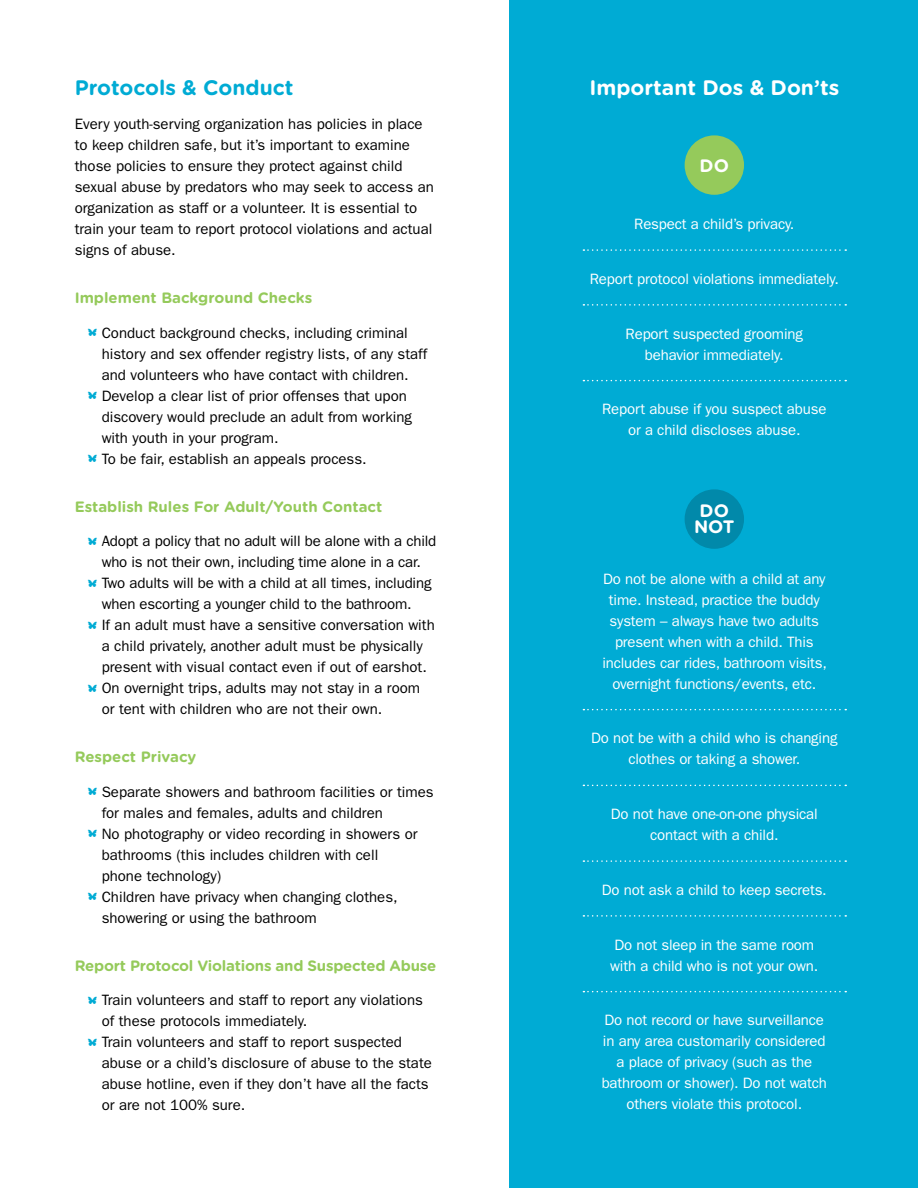
<style>
.page{position:relative;width:918px;height:1188px;background:#fff}
.page>*{position:absolute;margin:0;border:0;box-sizing:border-box;transform-origin:0 0}
.t1{font:700 21px "Gotham Rounded";color:#fff}
.t2{font:700 21px "Gotham Rounded";color:#00abd4}
.t3{font:700 18px/16.5px "Gotham Rounded";color:#fff;text-align:center}
.t4{font:15px/21px "ITC Franklin Gothic Std";color:#000}
.t5{font:15px/21px "ITC Franklin Gothic Std";letter-spacing:-.01em;color:#fff;text-align:center}
.t6{font:700 15px "Gotham Rounded";color:#95ca5b}
.s1{font-family:"LK Butterfly";color:#00abd4}
</style>
<div class="page">
<div style="left:509px;top:0;width:409px;height:1188px;background:#00abd4"></div>
<svg style="left:583px;top:249px;width:263px;height:2px"></svg>
<svg style="left:583px;top:304px;width:263px;height:2px"></svg>
<svg style="left:583px;top:380px;width:263px;height:1px"></svg>
<div style="left:685px;top:135px;width:59px;height:60px;background:#95ca5b;border-radius:50%"></div>
<svg style="left:583px;top:709px;width:263px;height:1px"></svg>
<svg style="left:583px;top:785px;width:263px;height:1px"></svg>
<svg style="left:583px;top:860px;width:263px;height:2px"></svg>
<svg style="left:583px;top:915px;width:263px;height:2px"></svg>
<svg style="left:583px;top:991px;width:263px;height:1px"></svg>
<div style="left:685px;top:489px;width:59px;height:60px;background:#0189aa;border-radius:50%"></div>
<h1 class="t2" style="left:75px;top:72px;width:220px">Protocols &amp; Conduct</h1>
<p class="t4" style="left:75px;top:114px;width:361px">Every youth-serving organization has policies in place to keep children safe, but it’s important to examine those policies to ensure they protect against child sexual abuse by predators who may seek to access an organization as staff or a volunteer. It is essential to train your team to report protocol violations and actual signs of abuse.</p>
<p class="t6" style="left:75px;top:287px;width:239px">Implement Background Checks</p>
<p class="t4" style="left:88px;top:322px;width:321px"><span class="s1">o</span> Conduct background checks, including criminal</p>
<p class="t4" style="left:102px;top:343px;width:327px">history and sex offender registry lists, of any staff</p>
<p class="t4" style="left:102px;top:364px;width:309px">and volunteers who have contact with children.</p>
<p class="t4" style="left:88px;top:385px;width:320px"><span class="s1">o</span> Develop a clear list of prior offenses that upon</p>
<p class="t4" style="left:102px;top:406px;width:312px">discovery would preclude an adult from working</p>
<p class="t4" style="left:102px;top:427px;width:179px">with youth in your program.</p>
<p class="t4" style="left:88px;top:448px;width:280px"><span class="s1">o</span> To be fair, establish an appeals process.</p>
<p class="t6" style="left:75px;top:496px;width:309px">Establish Rules For Adult/Youth Contact</p>
<p class="t4" style="left:88px;top:531px;width:350px"><span class="s1">o</span> Adopt a policy that no adult will be alone with a child</p>
<p class="t4" style="left:102px;top:552px;width:321px">who is not their own, including time alone in a car.</p>
<p class="t4" style="left:88px;top:573px;width:345px"><span class="s1">o</span> Two adults will be with a child at all times, including</p>
<p class="t4" style="left:102px;top:594px;width:312px">when escorting a younger child to the bathroom.</p>
<p class="t4" style="left:88px;top:615px;width:348px"><span class="s1">o</span> If an adult must have a sensitive conversation with</p>
<p class="t4" style="left:102px;top:636px;width:322px">a child privately, another adult must be physically</p>
<p class="t4" style="left:102px;top:657px;width:327px">present with visual contact even if out of earshot.</p>
<p class="t4" style="left:88px;top:678px;width:334px"><span class="s1">o</span> On overnight trips, adults may not stay in a room</p>
<p class="t4" style="left:102px;top:699px;width:282px">or tent with children who are not their own.</p>
<p class="t6" style="left:75px;top:746px;width:123px">Respect Privacy</p>
<p class="t4" style="left:88px;top:781px;width:347px"><span class="s1">o</span> Separate showers and bathroom facilities or times</p>
<p class="t4" style="left:102px;top:802px;width:283px">for males and females, adults and children</p>
<p class="t4" style="left:88px;top:823px;width:331px"><span class="s1">o</span> No photography or video recording in showers or</p>
<p class="t4" style="left:102px;top:844px;width:278px">bathrooms (this includes children with cell</p>
<p class="t4" style="left:102px;top:865px;width:121px">phone technology)</p>
<p class="t4" style="left:88px;top:886px;width:311px"><span class="s1">o</span> Children have privacy when changing clothes,</p>
<p class="t4" style="left:102px;top:907px;width:217px">showering or using the bathroom</p>
<p class="t6" style="left:75px;top:955px;width:363px">Report Protocol Violations and Suspected Abuse</p>
<p class="t4" style="left:88px;top:990px;width:336px"><span class="s1">o</span> Train volunteers and staff to report any violations</p>
<p class="t4" style="left:102px;top:1011px;width:207px">of these protocols immediately.</p>
<p class="t4" style="left:88px;top:1032px;width:315px"><span class="s1">o</span> Train volunteers and staff to report suspected</p>
<p class="t4" style="left:102px;top:1053px;width:332px">abuse or a child’s disclosure of abuse to the state</p>
<p class="t4" style="left:102px;top:1074px;width:329px">abuse hotline, even if they don’t have all the facts</p>
<p class="t4" style="left:102px;top:1095px;width:145px">or are not 100% sure.</p>
<h1 class="t1" style="left:589px;top:72px;width:251px">Important Dos &amp; Don’ts</h1>
<p class="t3" style="left:700px;top:157px;width:31px">DO</p>
<p class="t5" style="left:634px;top:214px;width:162px">Respect a child’s privacy.</p>
<p class="t5" style="left:590px;top:268px;width:251px">Report protocol violations immediately.</p>
<p class="t5" style="left:626px;top:323px;width:179px">Report suspected grooming behavior immediately.</p>
<p class="t5" style="left:602px;top:399px;width:226px">Report abuse if you suspect abuse or a child discloses abuse.</p>
<p class="t3" style="left:694px;top:501px;width:42px">DO<br>NOT</p>
<p class="t5" style="left:602px;top:568px;width:226px">Do not be alone with a child at any time. Instead, practice the buddy system – always have two adults present when with a child. This includes car rides, bathroom visits, overnight functions/events, etc.</p>
<p class="t5" style="left:591px;top:728px;width:248px">Do not be with a child who is changing clothes or taking a shower.</p>
<p class="t5" style="left:611px;top:804px;width:208px">Do not have one-on-one physical contact with a child.</p>
<p class="t5" style="left:602px;top:879px;width:226px">Do not ask a child to keep secrets.</p>
<p class="t5" style="left:610px;top:934px;width:210px;text-align:left">Do not sleep in the same room with a child who is not your own.</p>
<p class="t5" style="left:602px;top:1010px;width:227px">Do not record or have surveillance in any area customarily considered a place of privacy (such as the bathroom or shower). Do not watch others violate this protocol.</p>
</div>
